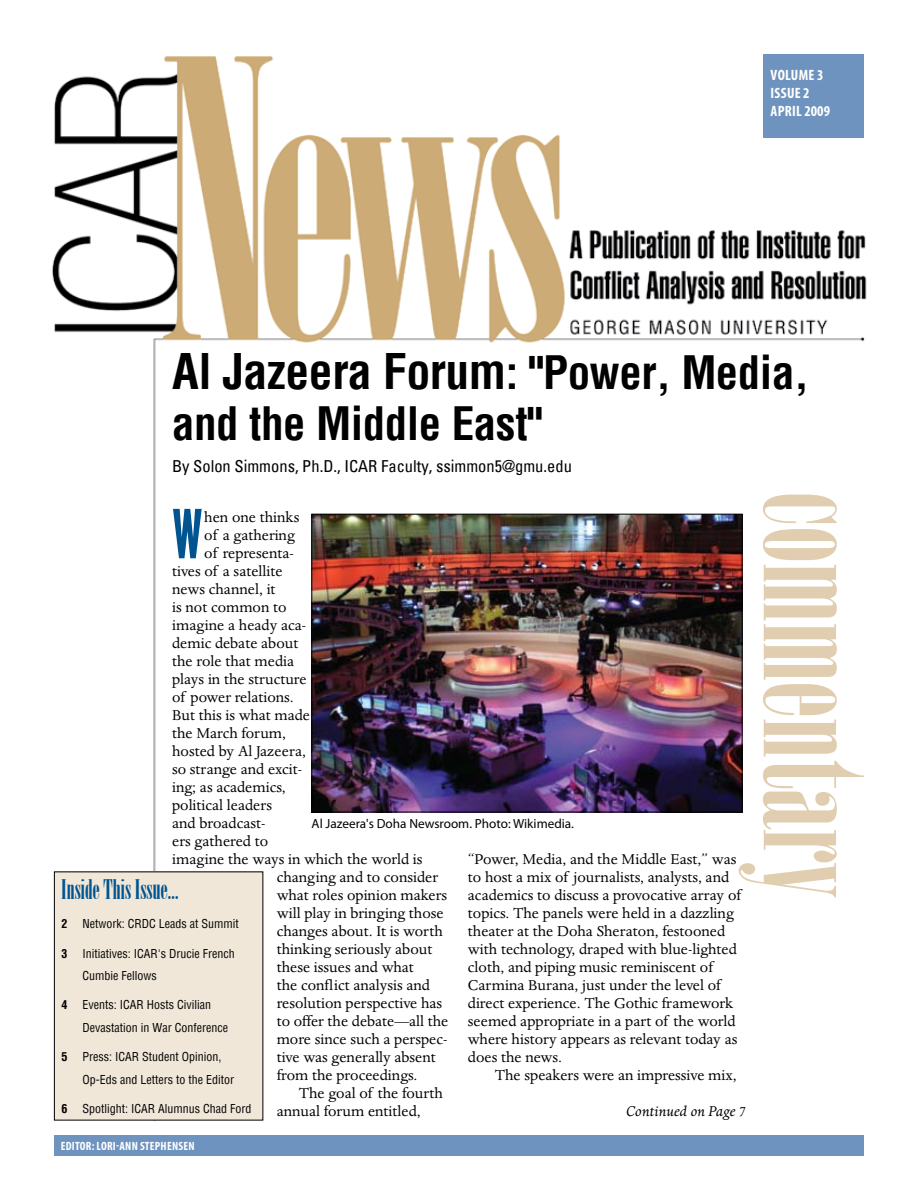
<style>
.page{position:relative;width:918px;height:1188px;background:#fff}
.page>*{position:absolute;margin:0;border:0;box-sizing:border-box;transform-origin:0 0}
.t1{font:138px "Onyx";color:#e1ceb0}
.t2{font:61.8px "Gill Sans Std Bold Extra Cond";color:#00548f}
.t3{font:700 condensed 48px "Helvetica";letter-spacing:-.01em;color:#000}
.t4{font:700 condensed 45px "Helvetica";letter-spacing:-.01em;color:#000}
.t5{font:27px "Onyx";color:#00548f}
.t6{font:16.5px/18px "Dante MT Std";color:#000}
.t7{font:condensed 16.5px "Univers";color:#000}
.t8{font:italic 16.5px "Dante MT Std";color:#000}
.t9{font:700 condensed 15px/18px "Myriad Pro";letter-spacing:.02em;color:#fff}
.t10{font:13.2px "Myriad Pro";color:#000}
.t11{font:condensed 12px/22.5px "Helvetica";color:#000}
.t12{font:700 condensed 12px "Myriad Pro";letter-spacing:.02em;color:#fff}
.t13{font:700 condensed 12px "Helvetica";color:#000}
.s1{font-size:45px}
</style>
<div class="page">
<img style="left:52px;top:54px;width:815px;height:1067px">
<div style="left:764px;top:54px;width:100px;height:84px;background:#6e93be"></div>
<div style="left:54px;top:872px;width:209px;height:248px;background:#f1e7d9"></div>
<div style="left:54px;top:1135px;width:810px;height:21px;background:#6e93be"></div>
<img style="left:313px;top:516px;width:427px;height:294px">
<div style="left:311px;top:514px;width:431px;height:298px;border:1px solid #000"></div>
<p class="t9" style="left:771px;top:66px;width:61px">VOLUME 3<br>ISSUE 2<br>APRIL 2009</p>
<h3 class="t3" style="left:172px;top:340px;width:638px">Al Jazeera Forum<span class="s1">: "Power, Media,</span></h3>
<h3 class="t4" style="left:172px;top:394px;width:372px">and the Middle East"</h3>
<p class="t7" style="left:172px;top:455px;width:401px">By Solon Simmons, Ph.D., ICAR Faculty, ssimmon5@gmu.edu</p>
<h1 class="t1" style="left:892px;top:491px;width:409px;rotate:90deg">commentary</h1>
<h2 class="t2" style="left:172px;top:496px;width:32px">W</h2>
<p class="t6" style="left:204px;top:508px;width:97px">hen one thinks</p>
<p class="t6" style="left:204px;top:526px;width:92px">of a gathering</p>
<p class="t6" style="left:204px;top:544px;width:91px">of representa-</p>
<p class="t6" style="left:172px;top:562px;width:112px">tives of a satellite</p>
<p class="t6" style="left:172px;top:580px;width:105px">news channel, it</p>
<p class="t6" style="left:172px;top:598px;width:116px">is not common to</p>
<p class="t6" style="left:172px;top:616px;width:136px">imagine a heady aca-</p>
<p class="t6" style="left:172px;top:634px;width:128px">demic debate about</p>
<p class="t6" style="left:172px;top:652px;width:123px">the role that media</p>
<p class="t6" style="left:172px;top:670px;width:136px">plays in the structure</p>
<p class="t6" style="left:172px;top:688px;width:123px">of power relations.</p>
<p class="t6" style="left:172px;top:706px;width:140px">But this is what made</p>
<p class="t6" style="left:172px;top:724px;width:115px">the March forum,</p>
<p class="t6" style="left:172px;top:742px;width:135px">hosted by Al Jazeera,</p>
<p class="t6" style="left:172px;top:760px;width:131px">so strange and excit-</p>
<p class="t6" style="left:172px;top:778px;width:115px">ing; as academics,</p>
<p class="t6" style="left:172px;top:796px;width:101px">political leaders</p>
<p class="t6" style="left:172px;top:814px;width:95px">and broadcast-</p>
<p class="t6" style="left:172px;top:832px;width:97px">ers gathered to</p>
<p class="t6" style="left:172px;top:850px;width:252px">imagine the ways in which the world is</p>
<p class="t6" style="left:277px;top:868px;width:163px">changing and to consider</p>
<p class="t6" style="left:277px;top:886px;width:172px">what roles opinion makers</p>
<p class="t6" style="left:277px;top:904px;width:168px">will play in bringing those</p>
<p class="t6" style="left:277px;top:922px;width:168px">changes about. It is worth</p>
<p class="t6" style="left:277px;top:940px;width:157px">thinking seriously about</p>
<p class="t6" style="left:277px;top:958px;width:139px">these issues and what</p>
<p class="t6" style="left:277px;top:976px;width:155px">the conflict analysis and</p>
<p class="t6" style="left:277px;top:994px;width:167px">resolution perspective has</p>
<p class="t6" style="left:277px;top:1012px;width:173px">to offer the debate—all the</p>
<p class="t6" style="left:277px;top:1030px;width:172px">more since such a perspec-</p>
<p class="t6" style="left:277px;top:1048px;width:161px">tive was generally absent</p>
<p class="t6" style="left:277px;top:1066px;width:142px">from the proceedings.</p>
<p class="t6" style="left:299px;top:1084px;width:145px">The goal of the fourth</p>
<p class="t6" style="left:277px;top:1102px;width:146px">annual forum entitled,</p>
<p class="t10" style="left:312px;top:815px;width:264px">Al Jazeera's Doha Newsroom. Photo: Wikimedia.</p>
<p class="t6" style="left:468px;top:850px;width:274px">“Power, Media, and the Middle East,” was to host a mix of journalists, analysts, and academics to discuss a provocative array of topics. The panels were held in a dazzling theater at the Doha Sheraton, festooned with technology, draped with blue-lighted cloth, and piping music reminiscent of Carmina Burana, just under the level of direct experience. The Gothic framework seemed appropriate in a part of the world where history appears as relevant today as does the news.</p>
<p class="t6" style="left:495px;top:1066px;width:243px">The speakers were an impressive mix,</p>
<h3 class="t5" style="left:62px;top:874px;width:119px">Inside This Issue...</h3>
<p class="t13" style="left:62px;top:916px;width:7px">2</p>
<p class="t11" style="left:82px;top:912px;width:158px">Network: CRDC Leads at Summit</p>
<p class="t13" style="left:62px;top:945px;width:7px">3</p>
<p class="t11" style="left:82px;top:942px;width:154px">Initiatives: ICAR's Drucie French<br>Cumbie Fellows</p>
<p class="t13" style="left:62px;top:997px;width:7px">4</p>
<p class="t11" style="left:82px;top:994px;width:147px">Events: ICAR Hosts Civilian<br>Devastation in War Conference</p>
<p class="t13" style="left:62px;top:1049px;width:7px">5</p>
<p class="t11" style="left:82px;top:1045px;width:153px">Press: ICAR Student Opinion,<br>Op-Eds and Letters to the Editor</p>
<p class="t13" style="left:62px;top:1101px;width:7px">6</p>
<p class="t11" style="left:82px;top:1097px;width:171px">Spotlight: ICAR Alumnus Chad Ford</p>
<p class="t12" style="left:61px;top:1138px;width:135px">EDITOR: LORI-ANN STEPHENSEN</p>
<p class="t8" style="left:626px;top:1102px;width:121px">Continued on Page 7</p>
</div>
